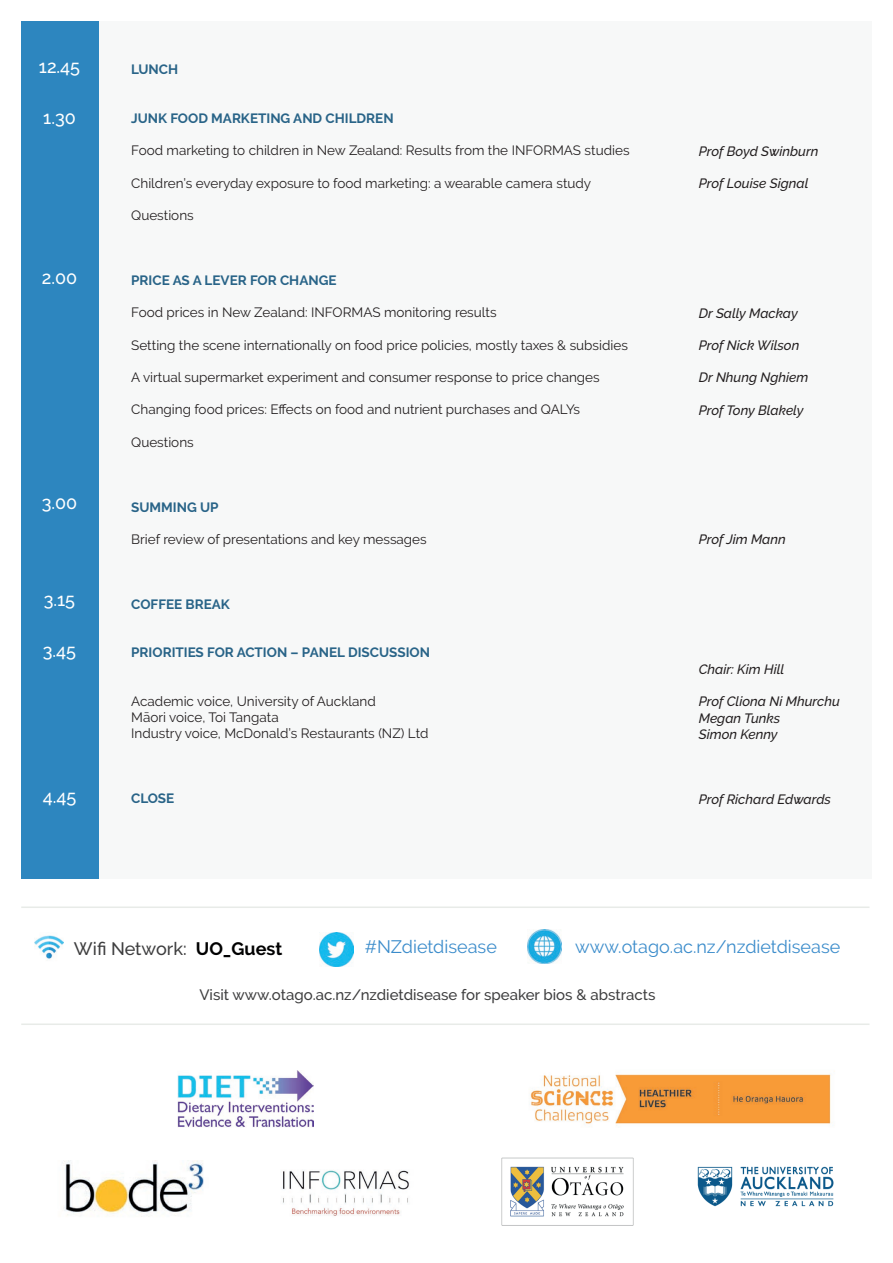
<style>
.page{position:relative;width:893px;height:1263px;background:#fff}
.page>*{position:absolute;margin:0;border:0;box-sizing:border-box;transform-origin:0 0}
.t1{font:18px "Raleway";color:#3b8ccb}
.t2{font:500 18px "Raleway";color:#fff}
.t3{font:500 18px "Raleway";color:#3e3e3f}
.t4{font:500 15px "Raleway";color:#3e3e3f}
.t5{font:13.5px/16.2px "Raleway";color:#231f20}
.t6{font:italic 500 13.5px/16.2px "Raleway";color:#231f20}
.t7{font:700 13.5px "Raleway";color:#296488}
.s1{font-weight:700;color:#000001}
</style>
<div class="page">
<div style="left:21px;top:21px;width:851px;height:858px;background:#f7f8f8"></div>
<div style="left:21px;top:22px;width:78px;height:857px;background:#2d86bf"></div>
<img style="left:62px;top:1160px;width:142px;height:57px">
<img style="left:178px;top:1070px;width:135px;height:57px">
<img style="left:501px;top:1157px;width:133px;height:69px">
<img style="left:282px;top:1170px;width:127px;height:46px">
<img style="left:697px;top:1166px;width:137px;height:41px">
<img style="left:34px;top:935px;width:30px;height:25px">
<hr style="left:21px;top:1023px;width:848px;height:2px;background:#e8ebe8">
<hr style="left:21px;top:906px;width:848px;height:2px;background:#e8ebe8">
<img style="left:527px;top:930px;width:34px;height:34px">
<img style="left:320px;top:932px;width:34px;height:34px">
<img style="left:530px;top:1071px;width:305px;height:55px">
<h1 class="t2" style="left:39px;top:57px;width:43px">12.45</h1>
<h1 class="t2" style="left:43px;top:108px;width:34px">1.30</h1>
<p class="t7" style="left:131px;top:62px;width:49px">LUNCH</p>
<p class="t7" style="left:131px;top:110px;width:264px">JUNK FOOD MARKETING AND CHILDREN</p>
<p class="t5" style="left:131px;top:142px;width:500px">Food marketing to children in New Zealand: Results from the INFORMAS studies</p>
<p class="t5" style="left:131px;top:175px;width:462px">Children’s everyday exposure to food marketing: a wearable camera study</p>
<p class="t5" style="left:131px;top:207px;width:64px">Questions</p>
<p class="t6" style="left:699px;top:143px;width:121px">Prof Boyd Swinburn</p>
<p class="t6" style="left:699px;top:175px;width:111px">Prof Louise Signal</p>
<h1 class="t2" style="left:42px;top:267px;width:37px">2.00</h1>
<p class="t7" style="left:131px;top:272px;width:207px">PRICE AS A LEVER FOR CHANGE</p>
<p class="t5" style="left:131px;top:304px;width:367px">Food prices in New Zealand: INFORMAS monitoring results</p>
<p class="t5" style="left:131px;top:337px;width:498px">Setting the scene internationally on food price policies, mostly taxes &amp; subsidies</p>
<p class="t5" style="left:131px;top:369px;width:470px">A virtual supermarket experiment and consumer response to price changes</p>
<p class="t5" style="left:131px;top:401px;width:450px">Changing food prices: Effects on food and nutrient purchases and QALYs</p>
<p class="t5" style="left:131px;top:434px;width:64px">Questions</p>
<p class="t6" style="left:699px;top:305px;width:101px">Dr Sally Mackay</p>
<p class="t6" style="left:699px;top:337px;width:102px">Prof Nick Wilson</p>
<p class="t6" style="left:699px;top:370px;width:111px">Dr Nhung Nghiem</p>
<p class="t6" style="left:699px;top:402px;width:106px">Prof Tony Blakely</p>
<h1 class="t2" style="left:42px;top:492px;width:37px">3.00</h1>
<p class="t7" style="left:131px;top:499px;width:89px">SUMMING UP</p>
<p class="t5" style="left:131px;top:531px;width:297px">Brief review of presentations and key messages</p>
<p class="t6" style="left:699px;top:532px;width:88px">Prof Jim Mann</p>
<h1 class="t2" style="left:44px;top:589px;width:33px">3.15</h1>
<h1 class="t2" style="left:43px;top:640px;width:35px">3.45</h1>
<p class="t7" style="left:131px;top:596px;width:100px">COFFEE BREAK</p>
<p class="t7" style="left:131px;top:645px;width:300px">PRIORITIES FOR ACTION – PANEL DISCUSSION</p>
<p class="t5" style="left:131px;top:693px;width:299px">Academic voice, University of Auckland<br>Māori voice, Toi Tangata<br>Industry voice, McDonald’s Restaurants (NZ) Ltd</p>
<p class="t6" style="left:699px;top:661px;width:87px">Chair: Kim Hill</p>
<p class="t6" style="left:699px;top:694px;width:142px">Prof Cliona Ni Mhurchu<br>Megan Tunks<br>Simon Kenny</p>
<h1 class="t2" style="left:43px;top:786px;width:35px">4.45</h1>
<p class="t7" style="left:131px;top:791px;width:45px">CLOSE</p>
<p class="t6" style="left:699px;top:791px;width:134px">Prof Richard Edwards</p>
<h1 class="t3" style="left:74px;top:939px;width:210px">Wifi Network: <span class="s1">UO_Guest</span></h1>
<h1 class="t1" style="left:365px;top:936px;width:134px">#NZdietdisease</h1>
<h1 class="t1" style="left:575px;top:936px;width:267px">www.otago.ac.nz/nzdietdisease</h1>
<p class="t4" style="left:199px;top:986px;width:458px">Visit www.otago.ac.nz/nzdietdisease for speaker bios &amp; abstracts</p>
</div>
